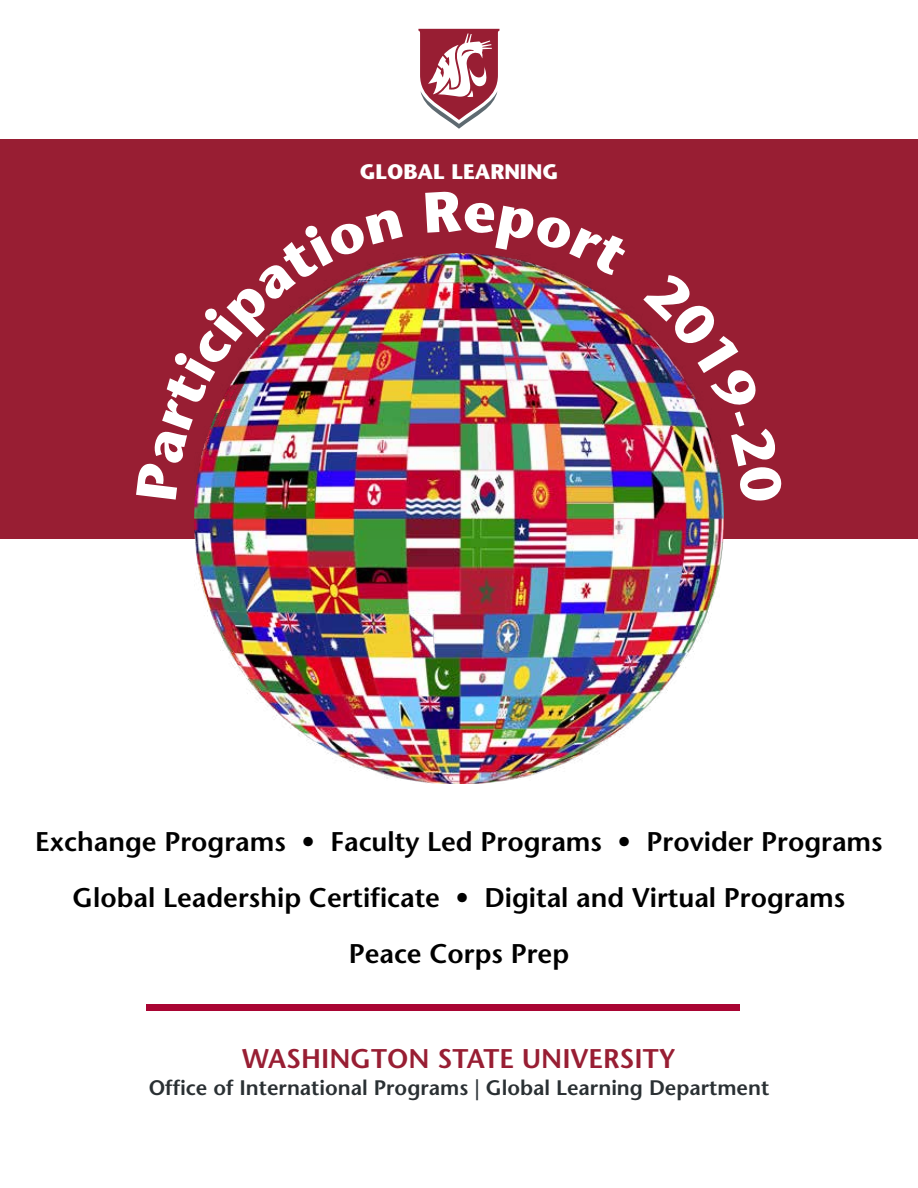
<style>
.page{position:relative;width:918px;height:1188px;background:#fff}
.page>*{position:absolute;margin:0;border:0;box-sizing:border-box;transform-origin:0 0}
.t1{font:600 27px "Stone Sans Std";color:#000}
.t2{font:600 27px "Stone Sans Std";color:#981e33}
.t3{font:600 21px "Stone Sans Std";color:#2a3033}
.t4{font:700 21px "Stone Sans Std";color:#fff}
</style>
<div class="page">
<div style="left:146px;top:1004px;width:594px;height:7px;background:#a90533"></div>
<div style="left:0;top:139px;width:918px;height:400px;background:#981e33"></div>
<img style="left:194px;top:256px;width:530px;height:527px">
<svg style="left:419px;top:29px;width:80px;height:100px"></svg>
<img style="left:194px;top:256px;width:209px;height:244px">
<img style="left:425px;top:253px;width:205px;height:24px">
<img style="left:643px;top:270px;width:81px;height:233px">
<p class="t4" style="left:360px;top:159px;width:200px">GLOBAL LEARNING</p>
<p class="t1" style="left:35px;top:825px;width:849px">Exchange Programs • Faculty Led Programs • Provider Programs</p>
<p class="t1" style="left:73px;top:881px;width:774px">Global Leadership Certificate • Digital and Virtual Programs</p>
<p class="t1" style="left:349px;top:938px;width:222px">Peace Corps Prep</p>
<p class="t2" style="left:242px;top:1043px;width:435px">WASHINGTON STATE UNIVERSITY</p>
<p class="t3" style="left:149px;top:1075px;width:622px">Office of International Programs | Global Learning Department</p>
</div>
